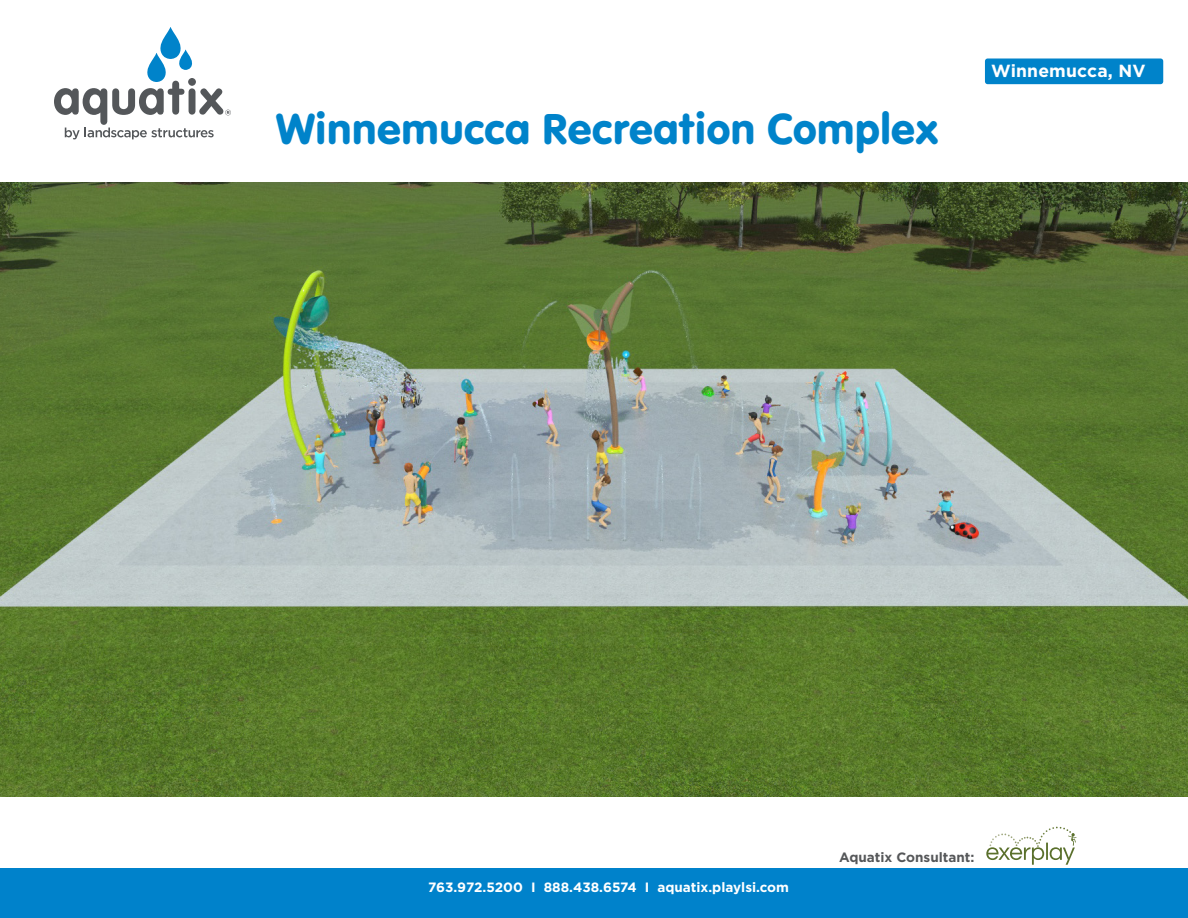
<style>
.page{position:relative;width:1188px;height:918px;background:#fff}
.page>*{position:absolute;margin:0;border:0;box-sizing:border-box;transform-origin:0 0}
.t1{font:45px "VAG Rundschrift D";letter-spacing:.01em;color:#0083ca}
.t2{font:700 17.55px "Gotham";letter-spacing:.01em;color:#fff}
.t3{font:700 13.5px "Gotham";color:#fff}
.Pricing_Mechanical{font:700 13.5px "Gotham";color:#555759}
</style>
<div class="page">
<div style="left:985px;top:58px;width:178px;height:26px;background:#0083ca;border-radius:3px"></div>
<div style="left:0;top:869px;width:1188px;height:49px;background:#0082cb"></div>
<svg style="left:54px;top:27px;width:177px;height:112px"></svg>
<img style="left:0;top:183px;width:1188px;height:613px">
<svg style="left:986px;top:827px;width:90px;height:38px"></svg>
<p class="t1" style="left:276px;top:103px;width:664px">Winnemucca Recreation Complex</p>
<p class="t2" style="left:991px;top:59px;width:156px">Winnemucca, NV</p>
<p class="t3" style="left:428px;top:878px;width:362px">763.972.5200 I 888.438.6574 I aquatix.playlsi.com</p>
<p class="Pricing_Mechanical" style="left:839px;top:848px;width:137px">Aquatix Consultant:</p>
</div>
